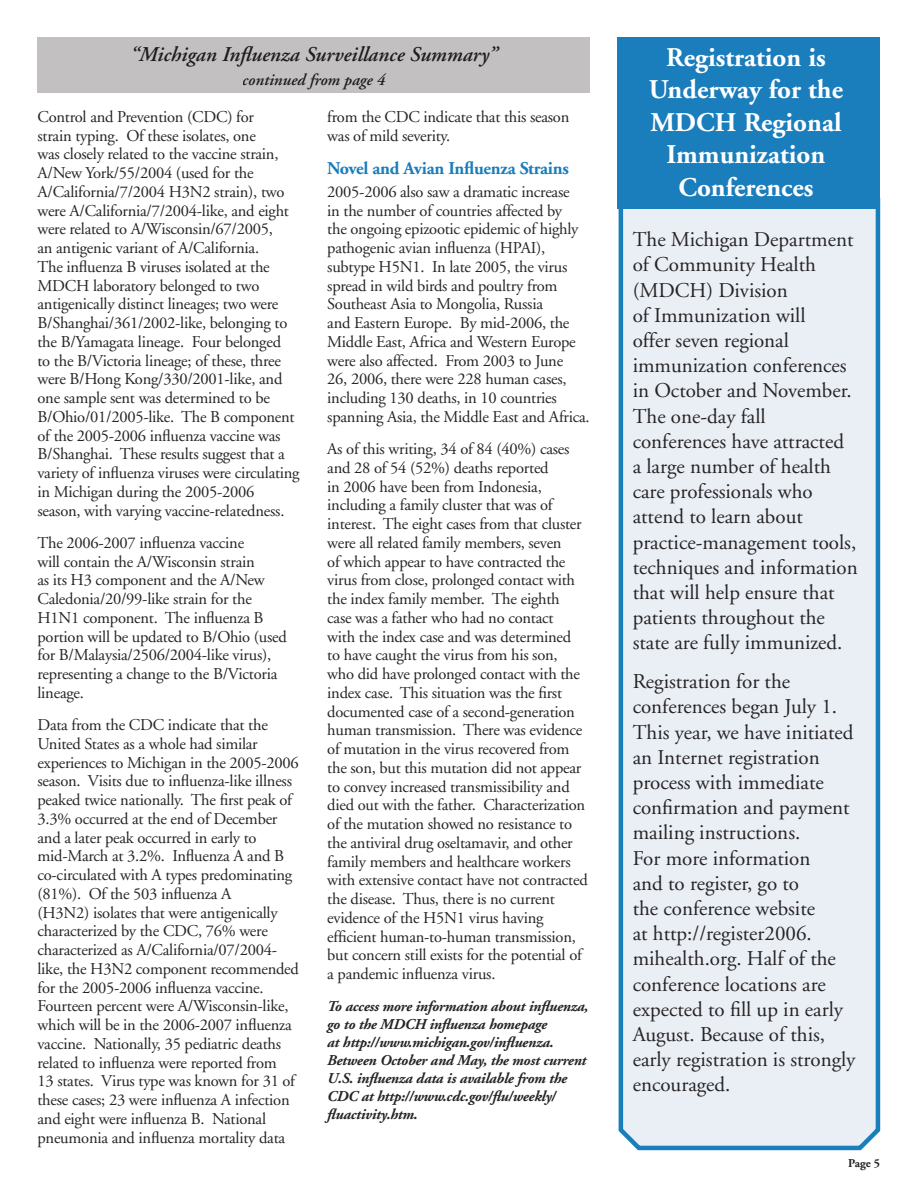
<style>
.page{position:relative;width:918px;height:1188px;background:#fff}
.page>*{position:absolute;margin:0;border:0;box-sizing:border-box;transform-origin:0 0}
.t1{font:700 27px/32.4px "Adobe Garamond";color:#fff;text-align:center}
.t2{font:21px/25.2px "Adobe Garamond";color:#262425}
.t3{font:italic 600 21px "Adobe Garamond";color:#1e1c1d}
.t4{font:700 18px "Adobe Garamond";letter-spacing:-.015em;color:#1a7dbc}
.t5{font:16.5px/18.8px "Adobe Garamond";letter-spacing:-.015em;color:#262425}
.t6{font:italic 600 16.5px "Adobe Garamond";color:#1e1c1d}
.t7{font:italic 700 15px/18px "Adobe Garamond";letter-spacing:-.015em;color:#262425}
.t8{font:700 12px "Adobe Garamond";color:#262425}
</style>
<div class="page">
<div style="left:38px;top:38px;width:552px;height:55px;background:#c2c0c0"></div>
<div style="left:619px;top:209px;width:261px;height:941px;background:#eaeef5"></div>
<div style="left:617px;top:38px;width:263px;height:171px;background:#1a7dbc"></div>
<p class="t3" style="left:130px;top:42px;width:369px">“Michigan Influenza Surveillance Summary”</p>
<p class="t6" style="left:242px;top:71px;width:144px">continued from page 4</p>
<p class="t5" style="left:38px;top:108px;width:264px">Control and Prevention (CDC) for<br>strain typing. Of these isolates, one<br>was closely related to the vaccine strain, A/New York/55/2004 (used for the A/California/7/2004 H3N2 strain), two were A/California/7/2004-like, and eight were related to A/Wisconsin/67/2005,<br>an antigenic variant of A/California.<br>The influenza B viruses isolated at the MDCH laboratory belonged to two antigenically distinct lineages; two were B/Shanghai/361/2002-like, belonging to the B/Yamagata lineage. Four belonged<br>to the B/Victoria lineage; of these, three were B/Hong Kong/330/2001-like, and one sample sent was determined to be B/Ohio/01/2005-like. The B component of the 2005-2006 influenza vaccine was B/Shanghai. These results suggest that a variety of influenza viruses were circulating in Michigan during the 2005-2006 season, with varying vaccine-relatedness.</p>
<p class="t5" style="left:38px;top:534px;width:251px">The 2006-2007 influenza vaccine<br>will contain the A/Wisconsin strain<br>as its H3 component and the A/New Caledonia/20/99-like strain for the H1N1 component. The influenza B portion will be updated to B/Ohio (used for B/Malaysia/2506/2004-like virus), representing a change to the B/Victoria lineage.</p>
<p class="t5" style="left:38px;top:716px;width:263px">Data from the CDC indicate that the United States as a whole had similar experiences to Michigan in the 2005-2006 season. Visits due to influenza-like illness peaked twice nationally. The first peak of 3.3% occurred at the end of December and a later peak occurred in early to mid-March at 3.2%. Influenza A and B co-circulated with A types predominating (81%). Of the 503 influenza A<br>(H3N2) isolates that were antigenically characterized by the CDC, 76% were characterized as A/California/07/2004- like, the H3N2 component recommended for the 2005-2006 influenza vaccine.<br>Fourteen percent were A/Wisconsin-like, which will be in the 2006-2007 influenza vaccine. Nationally, 35 pediatric deaths related to influenza were reported from<br>13 states. Virus type was known for 31 of these cases; 23 were influenza A infection and eight were influenza B. National pneumonia and influenza mortality data</p>
<p class="t5" style="left:327px;top:108px;width:244px">from the CDC indicate that this season was of mild severity.</p>
<p class="t4" style="left:327px;top:158px;width:243px">Novel and Avian Influenza Strains</p>
<p class="t5" style="left:327px;top:183px;width:264px">2005-2006 also saw a dramatic increase<br>in the number of countries affected by<br>the ongoing epizootic epidemic of highly pathogenic avian influenza (HPAI), subtype H5N1. In late 2005, the virus spread in wild birds and poultry from Southeast Asia to Mongolia, Russia<br>and Eastern Europe. By mid-2006, the Middle East, Africa and Western Europe were also affected. From 2003 to June<br>26, 2006, there were 228 human cases, including 130 deaths, in 10 countries spanning Asia, the Middle East and Africa.</p>
<p class="t5" style="left:327px;top:440px;width:262px">As of this writing, 34 of 84 (40%) cases and 28 of 54 (52%) deaths reported<br>in 2006 have been from Indonesia, including a family cluster that was of interest. The eight cases from that cluster were all related family members, seven<br>of which appear to have contracted the virus from close, prolonged contact with the index family member. The eighth case was a father who had no contact<br>with the index case and was determined to have caught the virus from his son, who did have prolonged contact with the index case. This situation was the first documented case of a second-generation human transmission. There was evidence of mutation in the virus recovered from the son, but this mutation did not appear to convey increased transmissibility and died out with the father. Characterization of the mutation showed no resistance to the antiviral drug oseltamavir, and other family members and healthcare workers with extensive contact have not contracted the disease. Thus, there is no current evidence of the H5N1 virus having efficient human-to-human transmission, but concern still exists for the potential of a pandemic influenza virus.</p>
<p class="t7" style="left:327px;top:997px;width:263px">To access more information about influenza, go to the MDCH influenza homepage<br>at http://www.michigan.gov/influenza.<br>Between October and May, the most current U.S. influenza data is available from the CDC at http://www.cdc.gov/flu/weekly/ fluactivity.htm.</p>
<h1 class="t1" style="left:649px;top:42px;width:196px">Registration is<br>Underway for the<br>MDCH Regional<br>Immunization<br>Conferences</h1>
<p class="t2" style="left:633px;top:228px;width:227px">The Michigan Department of Community Health (MDCH) Division<br>of Immunization will<br>offer seven regional immunization conferences in October and November.<br>The one-day fall conferences have attracted<br>a large number of health care professionals who attend to learn about practice-management tools, techniques and information that will help ensure that patients throughout the state are fully immunized.</p>
<p class="t2" style="left:633px;top:669px;width:224px">Registration for the conferences began July 1.<br>This year, we have initiated an Internet registration process with immediate confirmation and payment mailing instructions.<br>For more information<br>and to register, go to<br>the conference website<br>at http://register2006. mihealth.org. Half of the conference locations are expected to fill up in early<br>August. Because of this, early registration is strongly encouraged.</p>
<p class="t8" style="left:848px;top:1157px;width:34px">Page 5</p>
</div>
